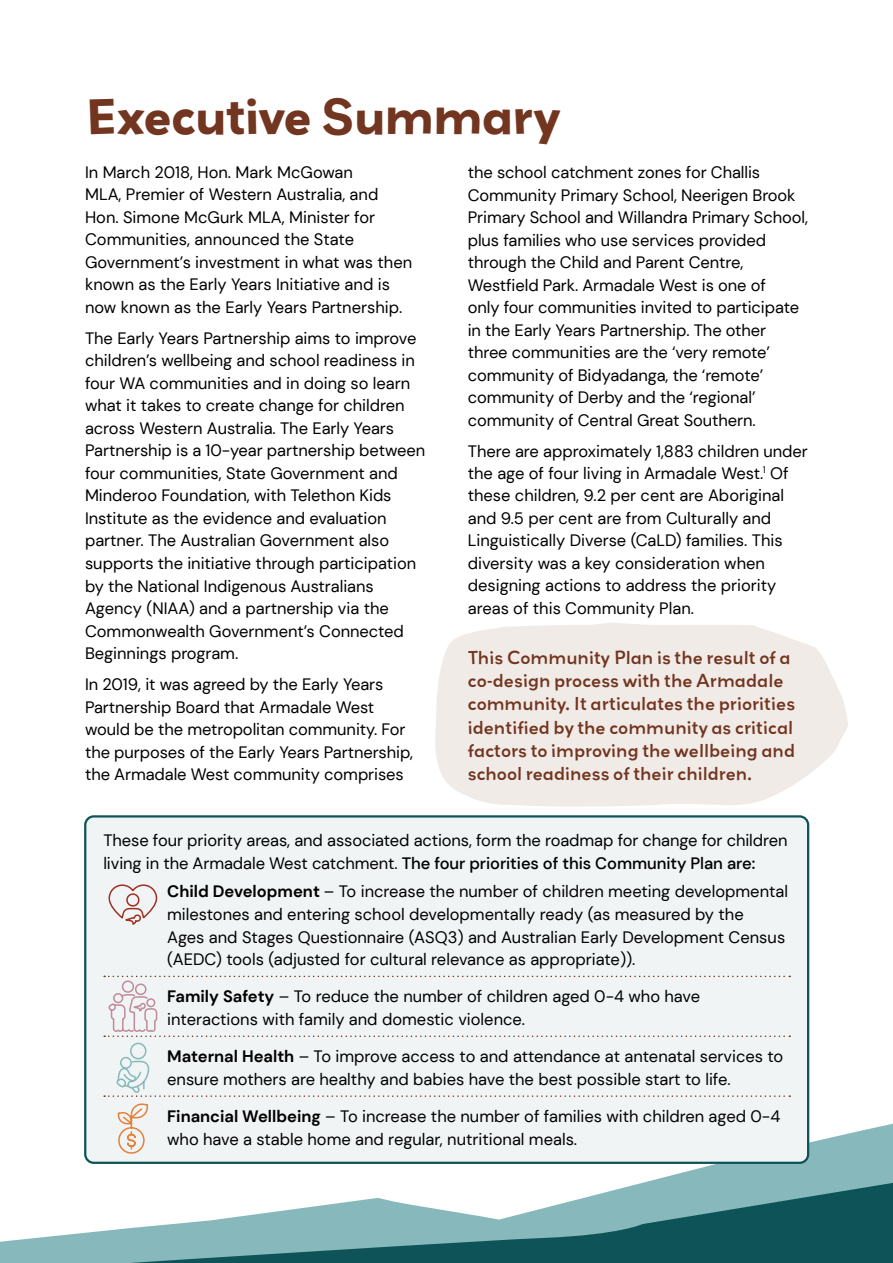
<style>
.page{position:relative;width:893px;height:1263px;background:#fff}
.page>*{position:absolute;margin:0;border:0;box-sizing:border-box;transform-origin:0 0}
.H2_-_Span__not_on_TO{font:700 45px "Grenadine MVB";letter-spacing:-.015em;color:#72351f}
.Body{font:16.5px/22.5px "DM Sans";color:#000}
.Body-2{font:500 16.5px/23.2px "Grenadine MVB";color:#72351f}
.s1{font-weight:500}
.s2{font-weight:700}
</style>
<div class="page">
<svg style="left:435px;top:622px;width:413px;height:185px;background:#f2ede9"></svg>
<svg style="left:809px;top:1071px;width:84px;height:86px"></svg>
<svg style="left:0;top:1157px;width:893px;height:106px"></svg>
<div style="left:85px;top:816px;width:723px;height:347px;background:#f0f4f4;border-radius:9px"></div>
<div style="left:84px;top:815px;width:725px;height:349px;border:2px solid #0d5358;border-radius:9px"></div>
<svg style="left:108px;top:884px;width:50px;height:41px"></svg>
<svg style="left:104px;top:976px;width:686px;height:178px"></svg>
<h2 class="H2_-_Span__not_on_TO" style="left:85px;top:84px;width:476px">Executive Summary</h2>
<p class="Body" style="left:85px;top:161px;width:329px">In March 2018, Hon. Mark McGowan<br>MLA, Premier of Western Australia, and Hon. Simone McGurk MLA, Minister for Communities, announced the State Government’s investment in what was then known as the Early Years Initiative and is now known as the Early Years Partnership.</p>
<p class="Body" style="left:85px;top:327px;width:342px">The Early Years Partnership aims to improve children’s wellbeing and school readiness in four WA communities and in doing so learn what it takes to create change for children across Western Australia. The Early Years Partnership is a 10-year partnership between four communities, State Government and Minderoo Foundation, with Telethon Kids Institute as the evidence and evaluation partner. The Australian Government also supports the initiative through participation by the National Indigenous Australians Agency (NIAA) and a partnership via the Commonwealth Government’s Connected Beginnings program.</p>
<p class="Body" style="left:85px;top:673px;width:330px">In 2019, it was agreed by the Early Years Partnership Board that Armadale West would be the metropolitan community. For the purposes of the Early Years Partnership, the Armadale West community comprises</p>
<p class="Body" style="left:468px;top:161px;width:342px">the school catchment zones for Challis Community Primary School, Neerigen Brook Primary School and Willandra Primary School, plus families who use services provided through the Child and Parent Centre, Westfield Park. Armadale West is one of<br>only four communities invited to participate in the Early Years Partnership. The other three communities are the ‘very remote’ community of Bidyadanga, the ‘remote’ community of Derby and the ‘regional’ community of Central Great Southern.</p>
<p class="Body" style="left:468px;top:439px;width:342px">There are approximately 1,883 children under the age of four living in Armadale West.<sup>1</sup> Of these children, 9.2 per cent are Aboriginal and 9.5 per cent are from Culturally and Linguistically Diverse (CaLD) families. This diversity was a key consideration when designing actions to address the priority areas of this Community Plan.</p>
<p class="Body-2" style="left:468px;top:645px;width:329px">This Community Plan is the result of a co-design process with the Armadale community. It articulates the priorities identified by the community as critical factors to improving the wellbeing and school readiness of their children.</p>
<p class="Body" style="left:103px;top:829px;width:686px">These four priority areas, and associated actions, form the roadmap for change for children living in the Armadale West catchment. <span class="s1">The four priorities of this Community Plan are:</span></p>
<p class="Body" style="left:167px;top:880px;width:622px"><span class="s2">Child Development</span> – To increase the number of children meeting developmental milestones and entering school developmentally ready (as measured by the<br>Ages and Stages Questionnaire (ASQ3) and Australian Early Development Census (AEDC) tools (adjusted for cultural relevance as appropriate)).</p>
<p class="Body" style="left:167px;top:985px;width:534px"><span class="s2">Family Safety</span> – To reduce the number of children aged 0-4 who have interactions with family and domestic violence.</p>
<p class="Body" style="left:167px;top:1045px;width:618px"><span class="s2">Maternal Health</span> – To improve access to and attendance at antenatal services to ensure mothers are healthy and babies have the best possible start to life.</p>
<p class="Body" style="left:167px;top:1105px;width:615px"><span class="s2">Financial Wellbeing</span> – To increase the number of families with children aged 0-4 who have a stable home and regular, nutritional meals.</p>
</div>
